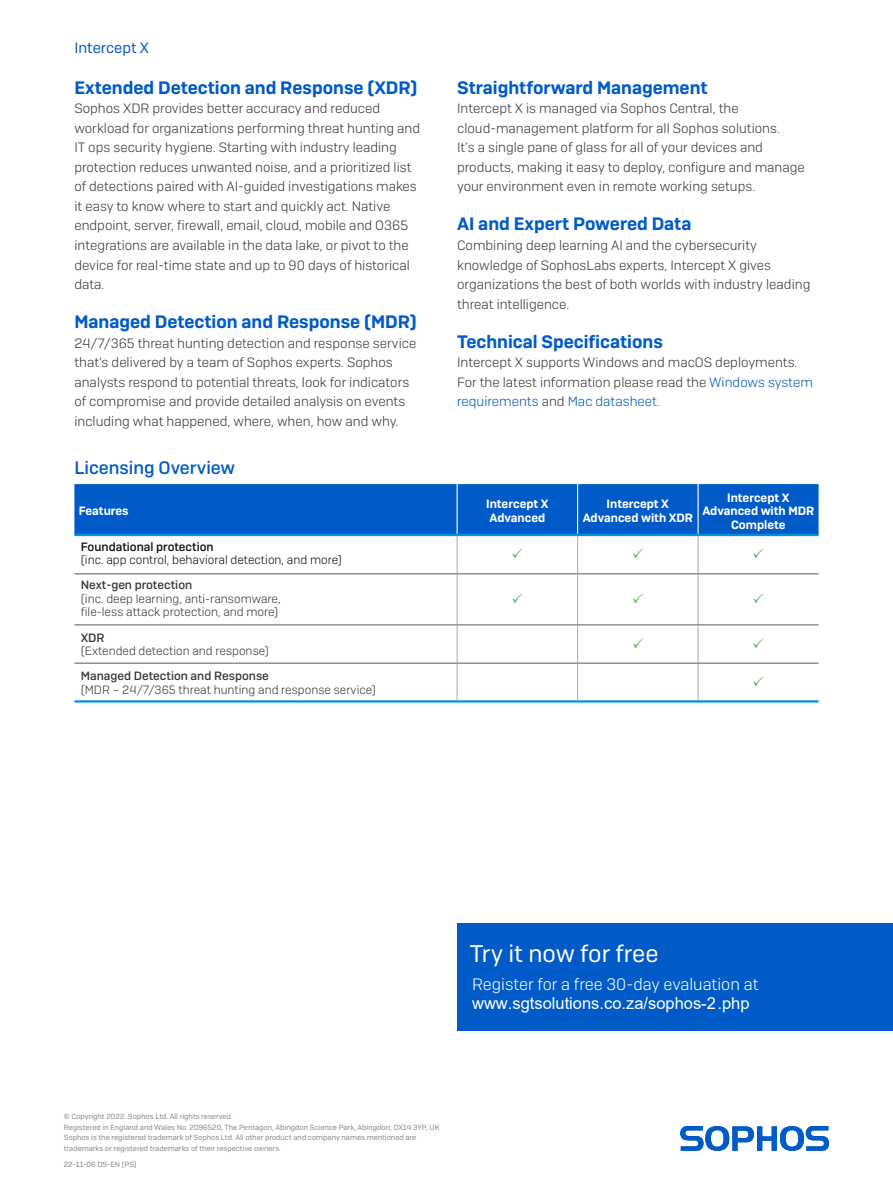
<style>
.page{position:relative;width:893px;height:1191px;background:#fff}
.page>*{position:absolute;margin:0;border:0;box-sizing:border-box;transform-origin:0 0}
.CTA_Heading{font:24px "Sophos Sans";color:#fff}
.Subheading_1{font:600 18px "Sophos Sans";color:#005bc8}
.Subheading_1-2{font:500 18px "Sophos Sans";color:#005bc8}
.t1{font:16.5px "Arial";color:#fff}
.t2{font:300 16.5px "Sophos Sans";color:#fff}
.t3{font:15px "Sophos Sans";color:#005bc8}
.Body_Copy{font:300 13.5px/19.5px "Sophos Sans";color:#363738}
.Table_Left_Column{font:300 12px/13.5px "Sophos Sans";color:#363738}
.Table_Header{font:600 12px/13.5px "Sophos Sans";color:#fff;text-align:center}
.Table_Left_Column-2{font:300 12px/13.5px "Sophos Sans";color:#0d0d0e}
.Table_Left_Column-3{font:500 12px "Sophos Sans";color:#363738}
.Copyright{font:7.5px/10.5px "Sophos Sans";color:#83868b}
.Job_No__and_Version{font:7.5px "Sophos Sans";color:#83868b}
.s1{color:#005bb5}
.s2{font-weight:500}
</style>
<div class="page">
<div style="left:457px;top:923px;width:436px;height:107px;background:#005bc8"></div>
<div style="left:74px;top:484px;width:745px;height:50px;background:#005bc8"></div>
<hr style="left:457px;top:484px;width:1px;height:50px;background:#fff">
<hr style="left:577px;top:484px;width:1px;height:50px;background:#fff">
<hr style="left:697px;top:484px;width:2px;height:50px;background:#fff">
<hr style="left:457px;top:536px;width:1px;height:37px;background:#b1b3b6">
<hr style="left:457px;top:574px;width:1px;height:50px;background:#b1b3b6">
<hr style="left:457px;top:625px;width:1px;height:37px;background:#b1b3b6">
<hr style="left:457px;top:663px;width:1px;height:37px;background:#b1b3b6">
<hr style="left:577px;top:536px;width:1px;height:37px;background:#b1b3b6">
<hr style="left:577px;top:574px;width:1px;height:50px;background:#b1b3b6">
<hr style="left:577px;top:625px;width:1px;height:37px;background:#b1b3b6">
<hr style="left:577px;top:663px;width:1px;height:37px;background:#b1b3b6">
<hr style="left:697px;top:536px;width:2px;height:37px;background:#b1b3b6">
<hr style="left:697px;top:574px;width:2px;height:50px;background:#b1b3b6">
<hr style="left:697px;top:625px;width:2px;height:37px;background:#b1b3b6">
<hr style="left:697px;top:663px;width:2px;height:37px;background:#b1b3b6">
<hr style="left:74px;top:534px;width:383px;height:2px;background:#0090dd">
<hr style="left:457px;top:534px;width:121px;height:2px;background:#0090dd">
<hr style="left:578px;top:534px;width:120px;height:2px;background:#0090dd">
<hr style="left:698px;top:534px;width:121px;height:2px;background:#0090dd">
<hr style="left:74px;top:700px;width:383px;height:2px;background:#0090dd">
<hr style="left:698px;top:700px;width:121px;height:2px;background:#0090dd">
<hr style="left:457px;top:700px;width:121px;height:2px;background:#0090dd">
<hr style="left:578px;top:700px;width:120px;height:2px;background:#0090dd">
<hr style="left:74px;top:573px;width:383px;height:1px;background:#696a6b">
<hr style="left:457px;top:573px;width:121px;height:1px;background:#696a6b">
<hr style="left:578px;top:573px;width:120px;height:1px;background:#696a6b">
<hr style="left:698px;top:573px;width:121px;height:1px;background:#696a6b">
<hr style="left:74px;top:624px;width:383px;height:1px;background:#696a6b">
<hr style="left:74px;top:662px;width:383px;height:1px;background:#696a6b">
<hr style="left:457px;top:624px;width:121px;height:1px;background:#696a6b">
<hr style="left:457px;top:662px;width:121px;height:1px;background:#696a6b">
<hr style="left:578px;top:624px;width:120px;height:1px;background:#696a6b">
<hr style="left:578px;top:662px;width:120px;height:1px;background:#696a6b">
<hr style="left:698px;top:624px;width:121px;height:1px;background:#696a6b">
<hr style="left:698px;top:662px;width:121px;height:1px;background:#696a6b">
<svg style="left:680px;top:1126px;width:149px;height:24px"></svg>
<p class="t3" style="left:74px;top:39px;width:76px">Intercept X</p>
<p class="Subheading_1" style="left:74px;top:76px;width:345px">Extended Detection and Response (XDR)</p>
<p class="Body_Copy" style="left:74px;top:99px;width:347px">Sophos XDR provides better accuracy and reduced workload for organizations performing threat hunting and IT ops security hygiene. Starting with industry leading protection reduces unwanted noise, and a prioritized list of detections paired with AI-guided investigations makes it easy to know where to start and quickly act. Native endpoint, server, firewall, email, cloud, mobile and O365 integrations are available in the data lake, or pivot to the device for real-time state and up to 90 days of historical data.</p>
<p class="Subheading_1" style="left:74px;top:310px;width:344px">Managed Detection and Response (MDR)</p>
<p class="Body_Copy" style="left:74px;top:333px;width:343px">24/7/365 threat hunting detection and response service that’s delivered by a team of Sophos experts. Sophos analysts respond to potential threats, look for indicators of compromise and provide detailed analysis on events including what happened, where, when, how and why.</p>
<p class="Subheading_1" style="left:457px;top:76px;width:252px">Straightforward Management</p>
<p class="Body_Copy" style="left:457px;top:99px;width:349px">Intercept X is managed via Sophos Central, the cloud-management platform for all Sophos solutions.<br>It’s a single pane of glass for all of your devices and products, making it easy to deploy, configure and manage your environment even in remote working setups.</p>
<p class="Subheading_1" style="left:457px;top:213px;width:236px">AI and Expert Powered Data</p>
<p class="Body_Copy" style="left:457px;top:235px;width:355px">Combining deep learning AI and the cybersecurity knowledge of SophosLabs experts, Intercept X gives organizations the best of both worlds with industry leading threat intelligence.</p>
<p class="Subheading_1" style="left:457px;top:330px;width:207px">Technical Specifications</p>
<p class="Body_Copy" style="left:457px;top:352px;width:357px">Intercept X supports Windows and macOS deployments.<br>For the latest information please read the <span class="s1">Windows system requirements</span> and <span class="s1">Mac datasheet.</span></p>
<p class="Subheading_1-2" style="left:74px;top:457px;width:162px">Licensing Overview</p>
<p class="Table_Header" style="left:79px;top:504px;width:51px">Features</p>
<p class="Table_Header" style="left:486px;top:497px;width:64px;text-align:left">Intercept X<br>Advanced</p>
<p class="Table_Header" style="left:583px;top:497px;width:112px">Intercept X<br>Advanced with XDR</p>
<p class="Table_Header" style="left:702px;top:490px;width:113px">Intercept X<br>Advanced with MDR<br>Complete</p>
<p class="Table_Left_Column-2" style="left:81px;top:540px;width:263px"><span class="s2">Foundational protection<br></span>(inc. app control, behavioral detection, and more)</p>
<p class="Table_Left_Column" style="left:81px;top:578px;width:201px"><span class="s2">Next-gen protection<br></span>(inc. deep learning, anti-ransomware, file-less attack protection, and more)</p>
<p class="Table_Left_Column" style="left:81px;top:630px;width:190px"><span class="s2">XDR<br></span>(Extended detection and response)</p>
<p class="Table_Left_Column-3" style="left:81px;top:668px;width:190px">Managed Detection and Response</p>
<p class="Table_Left_Column" style="left:81px;top:682px;width:297px">(MDR – 24/7/365 threat hunting and response service)</p>
<p class="CTA_Heading" style="left:470px;top:939px;width:190px">Try it now for free</p>
<p class="t2" style="left:472px;top:974px;width:288px">Register for a free 30-day evaluation at</p>
<p class="t1" style="left:472px;top:994px;width:279px">www.sgtsolutions.co.za/sophos-2.php</p>
<p class="Copyright" style="left:64px;top:1111px;width:170px">© Copyright 2022. Sophos Ltd. All rights reserved.</p>
<p class="Copyright" style="left:64px;top:1121px;width:377px">Registered in England and Wales No. 2096520, The Pentagon, Abingdon Science Park, Abingdon, OX14 3YP, UK</p>
<p class="Copyright" style="left:64px;top:1132px;width:354px">Sophos is the registered trademark of Sophos Ltd. All other product and company names mentioned are trademarks or registered trademarks of their respective owners.</p>
<p class="Job_No__and_Version" style="left:64px;top:1160px;width:74px">22-11-06 DS-EN (PS)</p>
</div>
